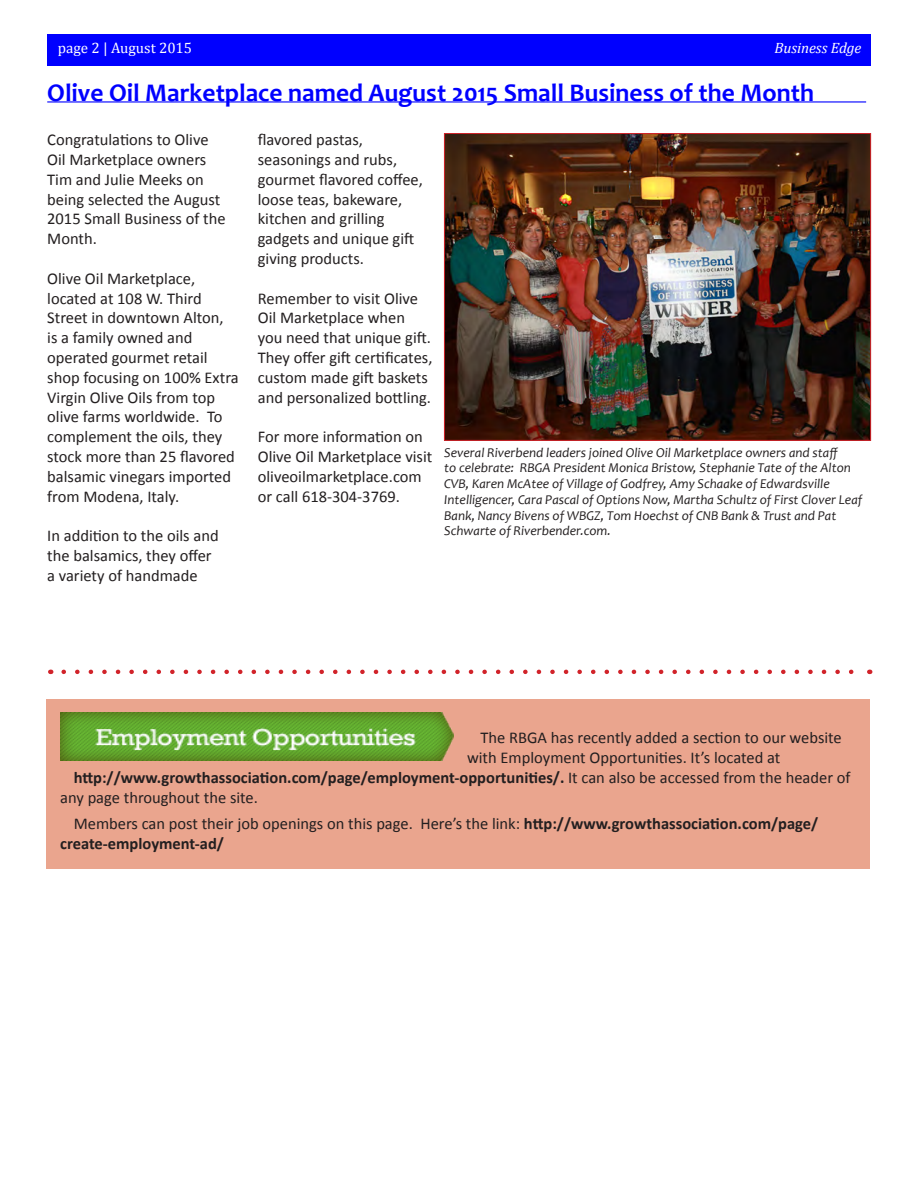
<style>
.page{position:relative;width:918px;height:1188px;background:#fff}
.page>*{position:absolute;margin:0;border:0;box-sizing:border-box;transform-origin:0 0}
.Article_headline{font:700 25.5px "Candara";color:#00f}
.No_Spacing{font:16.5px/19.8px "Calibri";color:#231f20}
.article_copy{font:700 16.5px/19.8px "Calibri";color:#231f20}
.article_copy-2{font:16.5px/19.8px "Calibri";color:#231f20}
.t1{font:15px "Cambria";color:#fff}
.t2{font:italic 15px "Cambria";color:#fff}
.picture_caption{font:italic 13.5px/15.8px "Candara";color:#231f20}
.s1{font-weight:400}
</style>
<div class="page">
<div style="left:47px;top:34px;width:824px;height:31px;background:#00f"></div>
<hr style="left:47px;top:101px;width:819px;height:2px;background:#00f">
<img style="left:446px;top:135px;width:423px;height:304px">
<div style="left:444px;top:133px;width:427px;height:308px;border:1px solid #d1232a"></div>
<div style="left:46px;top:699px;width:824px;height:170px;background:#eaa58e"></div>
<img style="left:60px;top:713px;width:394px;height:48px">
<svg style="left:64px;top:670px;width:790px;height:4px"></svg>
<p class="t1" style="left:58px;top:39px;width:136px">page 2 | August 2015</p>
<p class="t2" style="left:774px;top:37px;width:89px">Business Edge</p>
<p class="Article_headline" style="left:47px;top:77px;width:768px">Olive Oil Marketplace named August 2015 Small Business of the Month</p>
<p class="No_Spacing" style="left:47px;top:130px;width:180px">Congratulations to Olive<br>Oil Marketplace owners<br>Tim and Julie Meeks on being selected the August<br>2015 Small Business of the<br>Month.</p>
<p class="No_Spacing" style="left:47px;top:269px;width:193px">Olive Oil Marketplace, located at 108 W. Third<br>Street in downtown Alton,<br>is a family owned and operated gourmet retail shop focusing on 100% Extra<br>Virgin Olive Oils from top olive farms worldwide. To complement the oils, they stock more than 25 flavored balsamic vinegars imported from Modena, Italy.</p>
<p class="No_Spacing" style="left:47px;top:526px;width:173px">In addition to the oils and the balsamics, they offer a variety of handmade</p>
<p class="No_Spacing" style="left:258px;top:130px;width:167px">flavored pastas, seasonings and rubs, gourmet flavored coffee, loose teas, bakeware, kitchen and grilling gadgets and unique gift giving products.</p>
<p class="No_Spacing" style="left:258px;top:288px;width:176px">Remember to visit Olive<br>Oil Marketplace when you need that unique gift.<br>They offer gift certificates, custom made gift baskets and personalized bottling.</p>
<p class="No_Spacing" style="left:258px;top:427px;width:176px">For more information on<br>Olive Oil Marketplace visit oliveoilmarketplace.com or call 618-304-3769.</p>
<p class="picture_caption" style="left:444px;top:444px;width:420px">Several Riverbend leaders joined Olive Oil Marketplace owners and staff<br>to celebrate: RBGA President Monica Bristow, Stephanie Tate of the Alton CVB, Karen McAtee of Village of Godfrey, Amy Schaake of Edwardsville Intelligencer, Cara Pascal of Options Now, Martha Schultz of First Clover Leaf Bank, Nancy Bivens of WBGZ, Tom Hoechst of CNB Bank &amp; Trust and Pat Schwarte of Riverbender.com.</p>
<p class="article_copy-2" style="left:467px;top:728px;width:376px;text-indent:13px">The RBGA has recently added a section to our website with Employment Opportunities. It’s located at</p>
<p class="article_copy" style="left:60px;top:768px;width:792px;text-indent:13px">http://www.growthassociation.com/page/employment-opportunities/. <span class="s1">It can also be accessed from the header of any page throughout the site.</span></p>
<p class="article_copy" style="left:60px;top:814px;width:760px;text-indent:13px"><span class="s1">Members can post their job openings on this page. Here’s the link:</span> http://www.growthassociation.com/page/ create-employment-ad/</p>
</div>
